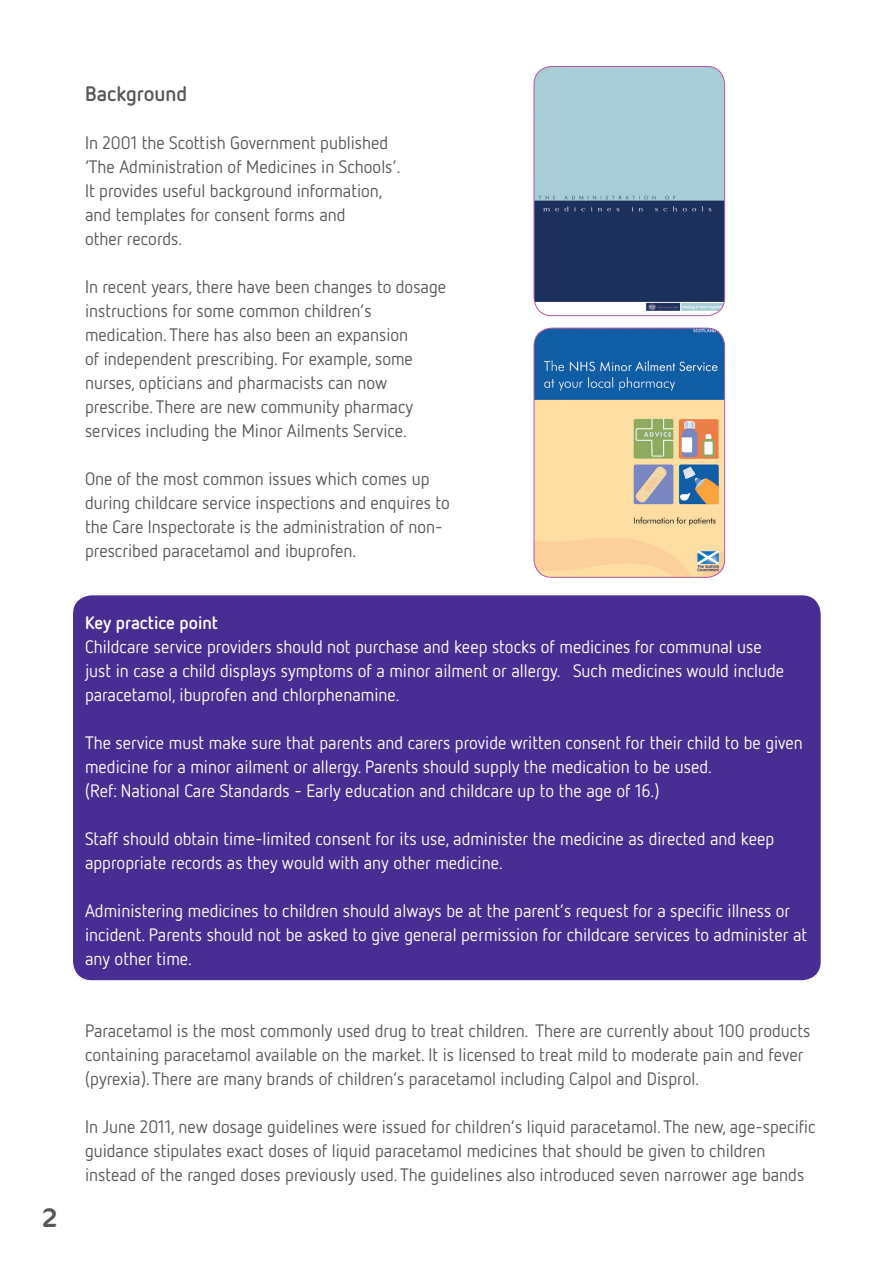
<style>
.page{position:relative;width:893px;height:1263px;background:#fff}
.page>*{position:absolute;margin:0;border:0;box-sizing:border-box;transform-origin:0 0}
.t1{font:27px "Cocon OT";color:#57585a}
.t2{font:700 21px "Netto OT";color:#57585a}
.t3{font:18px/24px "Netto OT";color:#57585a}
.t4{font:18px/24px "Netto OT";color:#fff}
.t5{font:700 18px "Netto OT";color:#fff}
</style>
<div class="page">
<div style="left:74px;top:596px;width:746px;height:383px;background:#482e92;border-radius:18px"></div>
<div style="left:73px;top:595px;width:748px;height:385px;border:2px solid #482e92;border-radius:18px"></div>
<img style="left:534px;top:328px;width:191px;height:249px">
<div style="left:534px;top:328px;width:191px;height:250px;border:1px solid #b556a1;border-radius:18px"></div>
<img style="left:534px;top:66px;width:191px;height:245px">
<div style="left:534px;top:66px;width:191px;height:250px;border:1px solid #b556a1;border-radius:18px"></div>
<h1 class="t1" style="left:42px;top:1202px;width:17px">2</h1>
<p class="t2" style="left:85px;top:81px;width:104px">Background</p>
<p class="t3" style="left:85px;top:131px;width:317px">In 2001 the Scottish Government published ‘The Administration of Medicines in Schools’.<br>It provides useful background information, and templates for consent forms and<br>other records.</p>
<p class="t3" style="left:85px;top:275px;width:363px">In recent years, there have been changes to dosage instructions for some common children’s medication. There has also been an expansion<br>of independent prescribing. For example, some nurses, opticians and pharmacists can now prescribe. There are new community pharmacy services including the Minor Ailments Service.</p>
<p class="t3" style="left:85px;top:467px;width:366px">One of the most common issues which comes up during childcare service inspections and enquires to the Care Inspectorate is the administration of non&shy;prescribed paracetamol and ibuprofen.</p>
<p class="t5" style="left:85px;top:612px;width:134px">Key practice point</p>
<p class="t4" style="left:85px;top:635px;width:701px">Childcare service providers should not purchase and keep stocks of medicines for communal use just in case a child displays symptoms of a minor ailment or allergy. Such medicines would include paracetamol, ibuprofen and chlorphenamine.</p>
<p class="t4" style="left:85px;top:731px;width:719px">The service must make sure that parents and carers provide written consent for their child to be given medicine for a minor ailment or allergy. Parents should supply the medication to be used.<br>(Ref: National Care Standards - Early education and childcare up to the age of 16.)</p>
<p class="t4" style="left:85px;top:827px;width:691px">Staff should obtain time-limited consent for its use, administer the medicine as directed and keep appropriate records as they would with any other medicine.</p>
<p class="t4" style="left:85px;top:899px;width:724px">Administering medicines to children should always be at the parent’s request for a specific illness or incident. Parents should not be asked to give general permission for childcare services to administer at any other time.</p>
<p class="t3" style="left:85px;top:1019px;width:727px">Paracetamol is the most commonly used drug to treat children. There are currently about 100 products containing paracetamol available on the market. It is licensed to treat mild to moderate pain and fever (pyrexia). There are many brands of children’s paracetamol including Calpol and Disprol.</p>
<p class="t3" style="left:85px;top:1115px;width:732px">In June 2011, new dosage guidelines were issued for children’s liquid paracetamol. The new, age-specific guidance stipulates exact doses of liquid paracetamol medicines that should be given to children instead of the ranged doses previously used. The guidelines also introduced seven narrower age bands</p>
</div>
